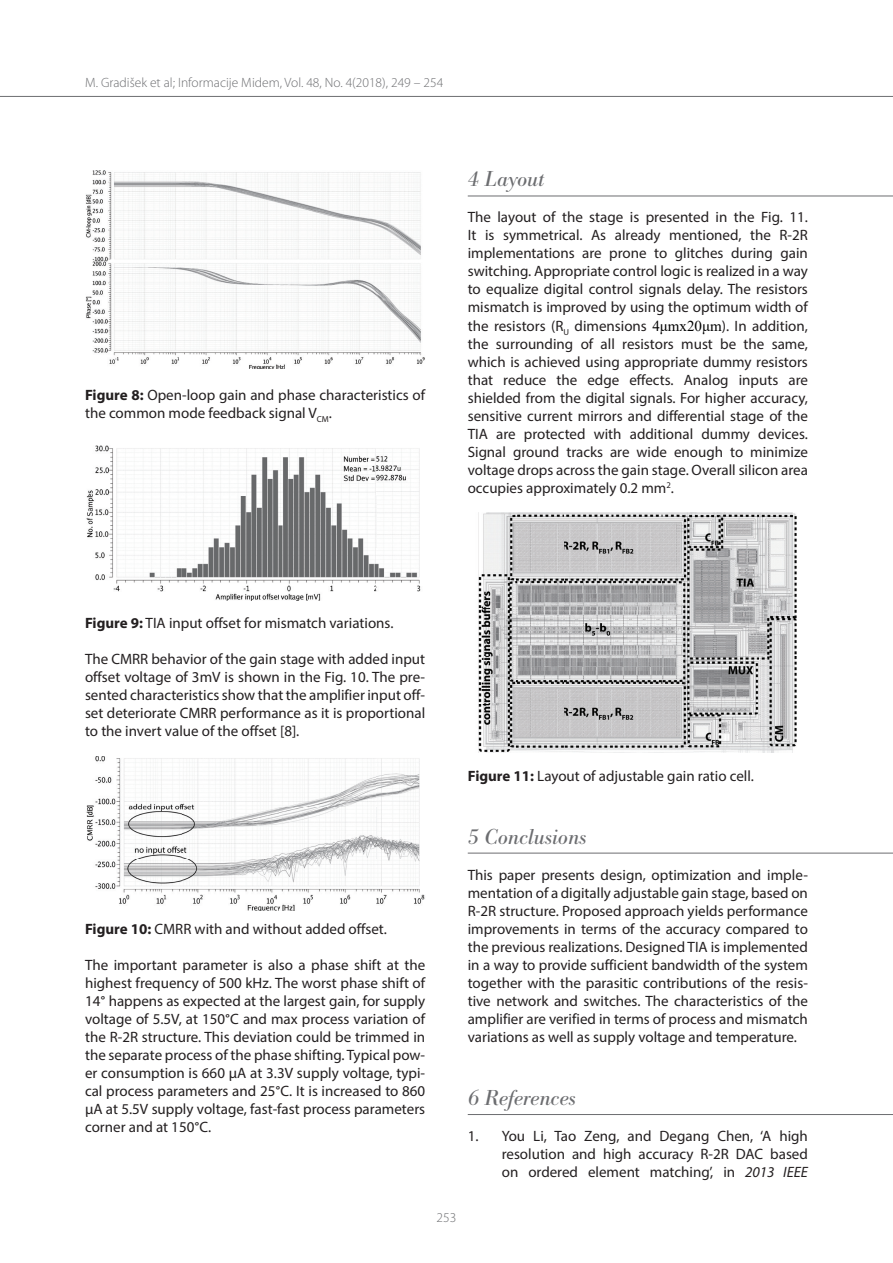
<style>
.page{position:relative;width:893px;height:1263px;background:#fff}
.page>*{position:absolute;margin:0;border:0;box-sizing:border-box;transform-origin:0 0}
.Text{font:italic 22.5px "Bodoni Ant TEE";color:#6c6d70}
.Text-2{font:15px/18px "Myriad Pro";color:#231f20;text-align:justify}
.nastevanje{font:15px/18px "Myriad Pro";color:#231f20;text-align:justify}
.t1{font:300 13.5px "Myriad Pro";color:#6c6d70}
.s1{font-weight:700}
.s2{font-family:"Times New Roman";color:#000}
.s3{font-family:"Calibri"}
.s4{font-style:italic}
</style>
<div class="page">
<hr style="left:0;top:96px;width:893px;height:1px;background:#6c6d70">
<img style="left:85px;top:170px;width:340px;height:199px">
<img style="left:86px;top:445px;width:335px;height:155px">
<img style="left:86px;top:756px;width:339px;height:155px">
<img style="left:478px;top:513px;width:319px;height:239px">
<hr style="left:468px;top:196px;width:425px;height:1px;background:#6c6d70">
<hr style="left:468px;top:853px;width:425px;height:1px;background:#6c6d70">
<hr style="left:468px;top:1114px;width:425px;height:1px;background:#6c6d70">
<p class="t1" style="left:85px;top:74px;width:360px">M. Gradišek et al; Informacije Midem, Vol. 48, No. 4(2018), 249 – 254</p>
<p class="Text-2" style="left:85px;top:385px;width:342px"><span class="s1">Figure 8:</span> Open-loop gain and phase characteristics of the common mode feedback signal V<sub>CM</sub>.</p>
<p class="Text" style="left:468px;top:167px;width:78px">4 Layout</p>
<p class="Text-2" style="left:468px;top:208px;width:342px">The layout of the stage is presented in the Fig. 11.<br>It is symmetrical. As already mentioned, the R-2R implementations are prone to glitches during gain switching. Appropriate control logic is realized in a way to equalize digital control signals delay. The resistors mismatch is improved by using the optimum width of the resistors (R<sub>U</sub> dimensions <span class="s2">4μmx20μm</span>). In addition, the surrounding of all resistors must be the same, which is achieved using appropriate dummy resistors that reduce the edge effects. Analog inputs are shielded from the digital signals. For higher accuracy, sensitive current mirrors and differential stage of the TIA are protected with additional dummy devices.<br>Signal ground tracks are wide enough to minimize voltage drops across the gain stage. Overall silicon area occupies approximately 0.2 mm<sup>2</sup>.</p>
<p class="Text-2" style="left:85px;top:614px;width:310px"><span class="s1">Figure 9:</span> TIA input offset for mismatch variations.</p>
<p class="Text-2" style="left:85px;top:650px;width:342px">The CMRR behavior of the gain stage with added input offset voltage of 3mV is shown in the Fig. 10. The pre&shy;sented characteristics show that the amplifier input off&shy;set deteriorate CMRR performance as it is proportional to the invert value of the offset [8].</p>
<p class="Text-2" style="left:468px;top:766px;width:288px"><span class="s1">Figure 11:</span> Layout of adjustable gain ratio cell.</p>
<p class="Text-2" style="left:85px;top:920px;width:303px"><span class="s1">Figure 10:</span> CMRR with and without added offset.</p>
<p class="Text-2" style="left:85px;top:956px;width:342px">The important parameter is also a phase shift at the highest frequency of 500 kHz. The worst phase shift of 14<span class="s3">°</span> happens as expected at the largest gain, for supply voltage of 5.5V, at 150<span class="s3">°</span>C and max process variation of the R-2R structure. This deviation could be trimmed in the separate process of the phase shifting. Typical pow&shy;er consumption is 660 µA at 3.3V supply voltage, typi&shy;cal process parameters and 25<span class="s3">°</span>C. It is increased to 860 µA at 5.5V supply voltage, fast-fast process parameters corner and at 150<span class="s3">°</span>C.</p>
<p class="Text" style="left:468px;top:824px;width:120px">5 Conclusions</p>
<p class="Text-2" style="left:468px;top:865px;width:342px">This paper presents design, optimization and imple&shy;mentation of a digitally adjustable gain stage, based on R-2R structure. Proposed approach yields performance improvements in terms of the accuracy compared to the previous realizations. Designed TIA is implemented in a way to provide sufficient bandwidth of the system together with the parasitic contributions of the resis&shy;tive network and switches. The characteristics of the amplifier are verified in terms of process and mismatch variations as well as supply voltage and temperature.</p>
<p class="Text" style="left:468px;top:1085px;width:110px">6 References</p>
<p class="nastevanje" style="left:502px;top:1126px;width:308px;text-indent:-34px">1. You Li, Tao Zeng, and Degang Chen, ‘A high resolution and high accuracy R-2R DAC based on ordered element matching’, in <span class="s4">2013 IEEE</span></p>
<p class="t1" style="left:437px;top:1209px;width:21px">253</p>
</div>
